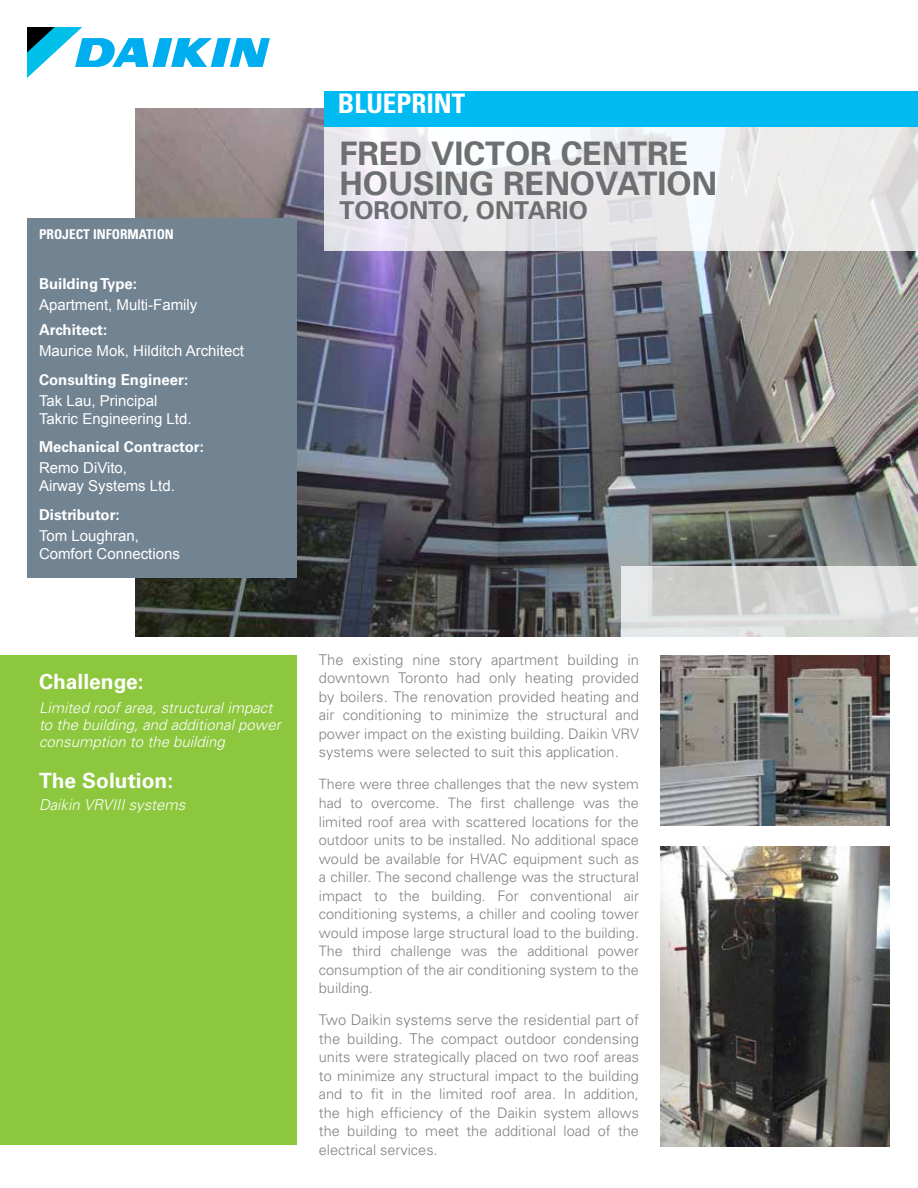
<style>
.page{position:relative;width:918px;height:1188px;background:#fff}
.page>*{position:absolute;margin:0;border:0;box-sizing:border-box;transform-origin:0 0}
.t1{font:700 32.4px/30px "Univers";color:#6d6f71}
.t2{font:700 condensed 27px "Univers";color:#fff}
.t3{font:700 24.6px "Univers";color:#6d6f71}
.t4{font:700 21px "Univers LT Std";color:#fff}
.t5{font:15px/18px "Arial";color:#fff}
.t6{font:italic 300 15px/17.1px "Univers";color:#fff}
.t7{font:700 15px "Univers LT Std";color:#fff}
.t8{font:300 14.85px/18.5px "Univers";color:#808285;text-align:justify}
.t9{font:300 14.55px/18.5px "Univers";color:#808285;text-align:justify}
.t10{font:300 14.4px/18.6px "Univers";color:#808285}
.t11{font:300 14.25px "Univers";color:#808285}
.t12{font:700 condensed 13.5px "Univers";color:#fff}
.s1{font-size:14.85px}
.s2{font-size:14.25px}
.s3{font-size:14.4px}
.s4{font-size:14.55px}
</style>
<div class="page">
<svg style="left:27px;top:27px;width:243px;height:51px"></svg>
<img style="left:135px;top:108px;width:783px;height:528px">
<svg style="left:324px;top:126px;width:594px;height:125px;fill:#ebeaeb"></svg>
<div style="left:324px;top:91px;width:594px;height:35px;background:#00baf2"></div>
<svg style="left:621px;top:566px;width:297px;height:71px;background:#d8dad8"></svg>
<div style="left:27px;top:218px;width:270px;height:360px;background:#728392"></div>
<img style="left:660px;top:656px;width:229px;height:169px">
<img style="left:660px;top:846px;width:229px;height:300px">
<div style="left:0;top:656px;width:297px;height:489px;background:#8dc73e"></div>
<p class="t12" style="left:39px;top:226px;width:136px">PROJECT INFORMATION</p>
<p class="t7" style="left:39px;top:275px;width:100px">Building Type:</p>
<p class="t5" style="left:39px;top:296px;width:160px">Apartment, Multi-Family</p>
<p class="t7" style="left:39px;top:321px;width:70px">Architect:</p>
<p class="t5" style="left:39px;top:342px;width:207px">Maurice Mok, Hilditch Architect</p>
<p class="t7" style="left:39px;top:371px;width:151px">Consulting Engineer:</p>
<p class="t5" style="left:39px;top:392px;width:154px">Tak Lau, Principal<br>Takric Engineering Ltd.</p>
<p class="t7" style="left:39px;top:438px;width:166px">Mechanical Contractor:</p>
<p class="t5" style="left:39px;top:459px;width:137px">Remo DiVito,<br>Airway Systems Ltd.</p>
<p class="t7" style="left:39px;top:506px;width:82px">Distributor:</p>
<p class="t5" style="left:39px;top:527px;width:142px">Tom Loughran,<br>Comfort Connections</p>
<h2 class="t2" style="left:338px;top:87px;width:129px">BLUEPRINT</h2>
<h1 class="t1" style="left:339px;top:137px;width:379px">FRED VICTOR CENTRE<br>HOUSING RENOVATION</h1>
<h3 class="t3" style="left:339px;top:195px;width:250px">TORONTO, ONTARIO</h3>
<h3 class="t4" style="left:39px;top:669px;width:106px">Challenge:</h3>
<p class="t6" style="left:39px;top:699px;width:243px">Limited roof area, structural impact to the building, and additional power consumption to the building</p>
<h3 class="t4" style="left:39px;top:768px;width:136px">The Solution:</h3>
<p class="t6" style="left:39px;top:796px;width:148px">Daikin VRVIII systems</p>
<p class="t8" style="left:319px;top:650px;width:322px">The existing nine story apartment building in downtown Toronto had only heating provided by boilers. The renovation provided heating and</p>
<p class="t9" style="left:319px;top:706px;width:322px"><span class="s1">air</span> conditioning to minimize the structural and power impact on the existing building. Daikin VRV systems were selected to suit this application.</p>
<p class="t11" style="left:319px;top:776px;width:322px">There were three challenges that the new system</p>
<p class="t10" style="left:319px;top:793px;width:322px"><span class="s2">had</span> to overcome. The first challenge was the</p>
<p class="t9" style="left:319px;top:812px;width:322px"><span class="s3">limited roof</span> area with scattered locations for the outdoor units to be installed. No additional space would be available for HVAC equipment such as a chiller. The second challenge was the structural impact to the building. For conventional air conditioning systems, a chiller <span class="s3">and cooling tower</span></p>
<p class="t10" style="left:319px;top:923px;width:322px">would impose large structural load to the building.<br>The third challenge was the additional <span class="s4">power</span></p>
<p class="t9" style="left:319px;top:960px;width:322px">consumption of the air conditioning system to the building.</p>
<p class="t8" style="left:319px;top:1010px;width:322px">Two Daikin systems serve the residential part of the building. The compact outdoor condensing</p>
<p class="t9" style="left:319px;top:1048px;width:322px">units were strategically placed on two roof areas to minimize any structural impact to the building and to fit in the limited roof area. In addition, the high efficiency of the Daikin system allows the building to meet the additional load of the electrical services.</p>
</div>
